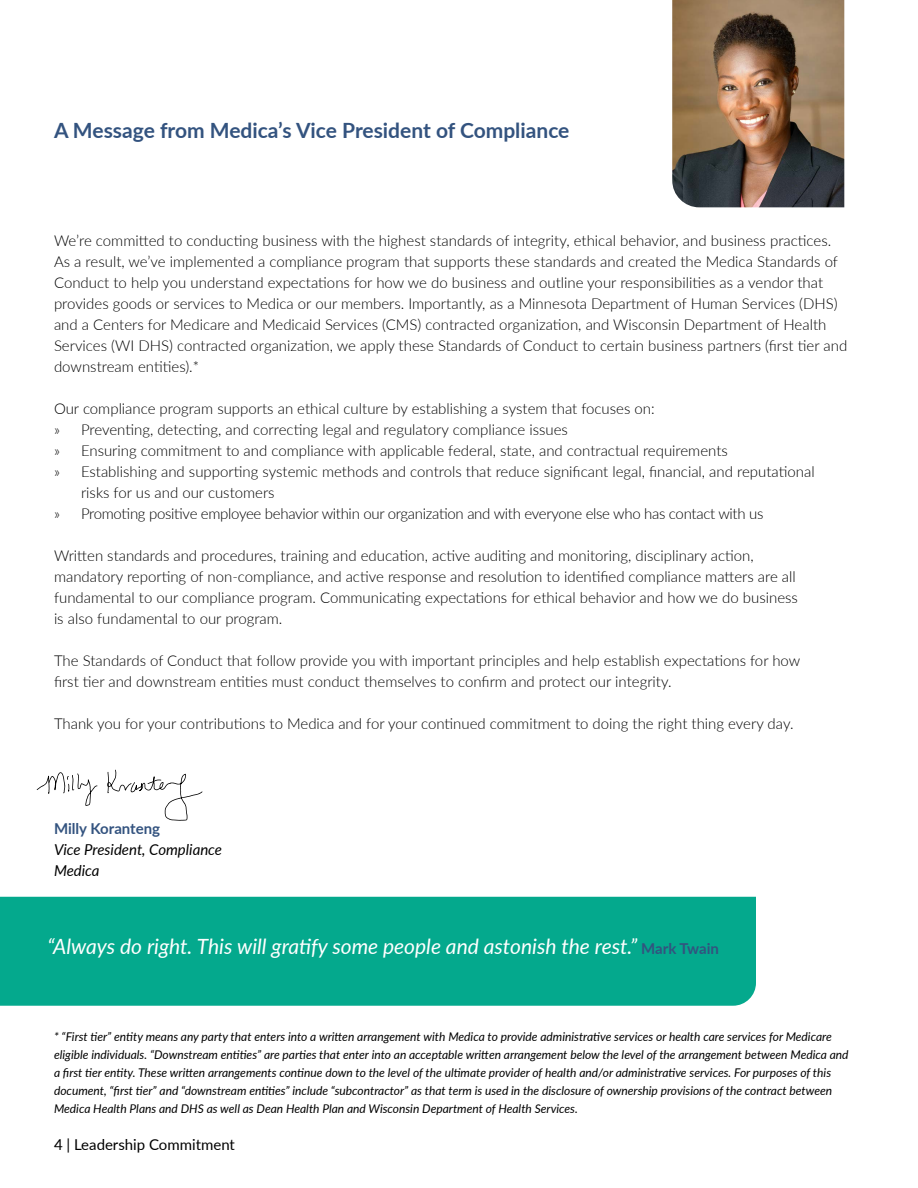
<style>
.page{position:relative;width:918px;height:1188px;background:#fff}
.page>*{position:absolute;margin:0;border:0;box-sizing:border-box;transform-origin:0 0}
.t1{font:italic 21px "Lato";color:#fff}
.t2{font:700 21px "Lato";color:#33537f}
.t3{font:300 15px/21px "Lato";color:#000}
.t4{font:300 15px "Lato";letter-spacing:-.02em;color:#000}
.t5{font:italic 15px/21px "Lato";color:#000}
.t6{font:15px "Lato";color:#000}
.t7{font:700 15px "Lato";color:#33537f}
.t8{font:italic 12px/18px "Lato";color:#000}
.s1{font-weight:700;font-style:normal;font-size:15px;color:#33537f}
</style>
<div class="page">
<svg style="left:37px;top:772px;width:61px;height:34px"></svg>
<svg style="left:107px;top:770px;width:95px;height:51px"></svg>
<div style="left:0;top:897px;width:756px;height:109px;background:#04a98d"></div>
<img style="left:672px;top:0;width:172px;height:207px">
<h1 class="t2" style="left:54px;top:115px;width:517px">A Message from Medica’s Vice President of Compliance</h1>
<p class="t3" style="left:54px;top:229px;width:795px">We’re committed to conducting business with the highest standards of integrity, ethical behavior, and business practices.<br>As a result, we’ve implemented a compliance program that supports these standards and created the Medica Standards of Conduct to help you understand expectations for how we do business and outline your responsibilities as a vendor that provides goods or services to Medica or our members. Importantly, as a Minnesota Department of Human Services (DHS) and a Centers for Medicare and Medicaid Services (CMS) contracted organization, and Wisconsin Department of Health Services (WI DHS) contracted organization, we apply these Standards of Conduct to certain business partners (first tier and downstream entities).*</p>
<p class="t3" style="left:54px;top:397px;width:602px">Our compliance program supports an ethical culture by establishing a system that focuses on:</p>
<p class="t3" style="left:54px;top:418px;width:515px">» Preventing, detecting, and correcting legal and regulatory compliance issues</p>
<p class="t3" style="left:54px;top:439px;width:675px">» Ensuring commitment to and compliance with applicable federal, state, and contractual requirements</p>
<p class="t3" style="left:54px;top:460px;width:762px">» Establishing and supporting systemic methods and controls that reduce significant legal, financial, and reputational</p>
<p class="t3" style="left:81px;top:481px;width:195px">risks for us and our customers</p>
<p class="t4" style="left:54px;top:503px;width:711px">» Promoting positive employee behavior within our organization and with everyone else who has contact with us</p>
<p class="t3" style="left:54px;top:544px;width:745px">Written standards and procedures, training and education, active auditing and monitoring, disciplinary action, mandatory reporting of non-compliance, and active response and resolution to identified compliance matters are all fundamental to our compliance program. Communicating expectations for ethical behavior and how we do business is also fundamental to our program.</p>
<p class="t3" style="left:54px;top:649px;width:748px">The Standards of Conduct that follow provide you with important principles and help establish expectations for how first tier and downstream entities must conduct themselves to confirm and protect our integrity.</p>
<p class="t3" style="left:54px;top:712px;width:741px">Thank you for your contributions to Medica and for your continued commitment to doing the right thing every day.</p>
<p class="t7" style="left:54px;top:817px;width:108px">Milly Koranteng</p>
<p class="t5" style="left:54px;top:838px;width:170px">Vice President, Compliance<br>Medica</p>
<h1 class="t1" style="left:48px;top:932px;width:673px">“Always do right. This will gratify some people and astonish the rest.” <span class="s1">Mark Twain</span></h1>
<p class="t8" style="left:54px;top:1027px;width:796px">* “First tier” entity means any party that enters into a written arrangement with Medica to provide administrative services or health care services for Medicare eligible individuals. “Downstream entities” are parties that enter into an acceptable written arrangement below the level of the arrangement between Medica and a first tier entity. These written arrangements continue down to the level of the ultimate provider of health and/or administrative services. For purposes of this document, “first tier” and “downstream entities” include “subcontractor” as that term is used in the disclosure of ownership provisions of the contract between Medica Health Plans and DHS as well as Dean Health Plan and Wisconsin Department of Health Services.</p>
<p class="t6" style="left:54px;top:1133px;width:183px">4 | Leadership Commitment</p>
</div>
